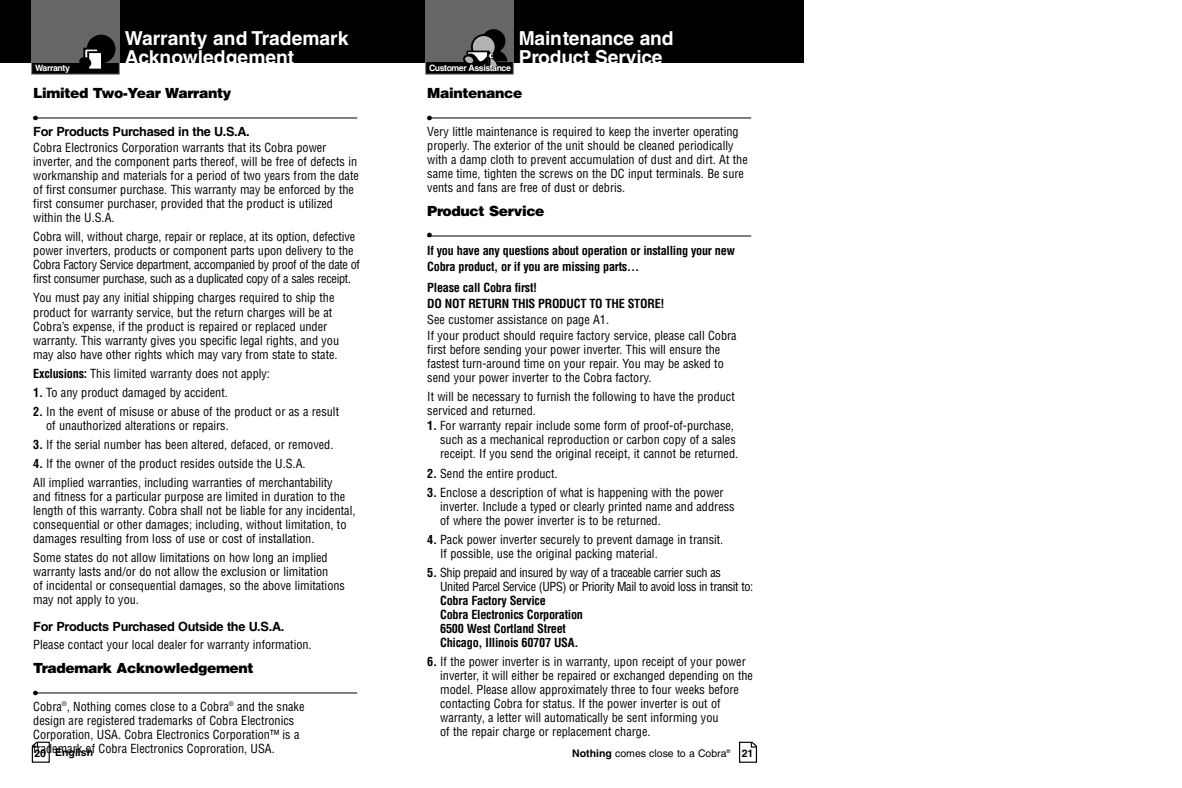
<style>
.page{position:relative;width:1182px;height:788px;background:#fff}
.page>*{position:absolute;margin:0;border:0;box-sizing:border-box;transform-origin:0 0}
.t1{font:700 19.25px/18.4px "Helvetica";color:#fff}
.t2{font:900 14px "Helvetica";letter-spacing:-.025em;color:#000}
.t3{font:700 14px "Helvetica";color:#000}
.t4{font:700 12.6px "Helvetica";letter-spacing:-.02em;color:#000}
.t5{font:condensed 12.25px/14px "Helvetica";color:#000}
.t6{font:700 condensed 12.25px/14px "Helvetica";letter-spacing:-.02em;color:#000}
.t7{font:condensed 12.25px/14px "Helvetica";letter-spacing:-.03em;color:#000}
.t8{font:10.5px "Helvetica";color:#000}
.t9{font:700 10.5px "Helvetica";color:#000}
.t10{font:700 8.75px "Helvetica";letter-spacing:-.05em;color:#fff}
.t11{font:5.25px "Helvetica";color:#000}
.s1{font-weight:700}
</style>
<div class="page">
<div style="left:394px;top:0;width:409px;height:63px;background:#000"></div>
<div style="left:425px;top:0;width:88px;height:63px;background:#666"></div>
<div style="left:426px;top:62px;width:87px;height:12px;background:#000"></div>
<div style="left:425px;top:61px;width:88px;height:14px;border:1px solid #666"></div>
<svg style="left:739px;top:741px;width:18px;height:21px"></svg>
<hr style="left:427px;top:117px;width:324px;height:1px;background:#000">
<hr style="left:427px;top:235px;width:324px;height:1px;background:#000">
<div style="left:481px;top:29px;width:24px;height:24px;background:#000;border-radius:50%"></div>
<div style="left:472px;top:35px;width:23px;height:24px;background:#b2b2b2;border-radius:50%"></div>
<div style="left:471px;top:34px;width:25px;height:26px;border:2px solid #000;border-radius:50%"></div>
<svg style="left:462px;top:49px;width:45px;height:17px"></svg>
<svg style="left:32px;top:741px;width:18px;height:21px"></svg>
<hr style="left:33px;top:117px;width:324px;height:1px;background:#000">
<hr style="left:33px;top:692px;width:324px;height:1px;background:#000">
<div style="left:0;top:0;width:394px;height:63px;background:#000"></div>
<div style="left:32px;top:62px;width:87px;height:12px;background:#000"></div>
<div style="left:31px;top:61px;width:89px;height:14px;border:1px solid #666"></div>
<div style="left:31px;top:0;width:89px;height:63px;background:#666"></div>
<div style="left:88px;top:36px;width:26px;height:26px;background:#000;border-radius:50%"></div>
<div style="left:87px;top:35px;width:28px;height:28px;border:2px solid #000;border-radius:50%"></div>
<div style="left:84px;top:49px;width:14px;height:17px;background:#fff"></div>
<div style="left:83px;top:48px;width:16px;height:19px;border:2px solid #000"></div>
<div style="left:88px;top:52px;width:14px;height:18px;background:#fff"></div>
<div style="left:87px;top:51px;width:16px;height:20px;border:2px solid #000"></div>
<svg style="left:79px;top:56px;width:13px;height:11px"></svg>
<p class="t10" style="left:35px;top:65px;width:36px">Warranty</p>
<h1 class="t1" style="left:125px;top:31px;width:225px">Warranty and Trademark<br>Acknowledgement</h1>
<p class="t10" style="left:429px;top:65px;width:83px">Customer Assistance</p>
<h1 class="t1" style="left:518px;top:31px;width:156px">Maintenance and<br>Product Service</h1>
<p class="t2" style="left:33px;top:88px;width:200px">Limited Two-Year Warranty</p>
<p class="t3" style="left:33px;top:112px;width:6px">•</p>
<p class="t4" style="left:33px;top:127px;width:218px">For Products Purchased in the U.S.A.</p>
<p class="t5" style="left:33px;top:142px;width:327px">Cobra Electronics Corporation warrants that its Cobra power inverter, and the component parts thereof, will be free of defects in workmanship and materials for a period of two years from the date of first consumer purchase. This warranty may be enforced by the first consumer purchaser, provided that the product is utilized within the U.S.A.</p>
<p class="t5" style="left:33px;top:231px;width:328px">Cobra will, without charge, repair or replace, at its option, defective power inverters, products or component parts upon delivery to the Cobra Factory Service department, accompanied by proof of the date of first consumer purchase, such as a duplicated copy of a sales receipt.</p>
<p class="t5" style="left:33px;top:292px;width:307px">You must pay any initial shipping charges required to ship the product for warranty service, but the return charges will be at Cobra’s expense, if the product is repaired or replaced under warranty. This warranty gives you specific legal rights, and you may also have other rights which may vary from state to state.</p>
<p class="t5" style="left:33px;top:367px;width:238px"><span class="s1">Exclusions:</span> This limited warranty does not apply:</p>
<p class="t5" style="left:33px;top:386px;width:196px"><span class="s1">1.</span> To any product damaged by accident.</p>
<p class="t5" style="left:46px;top:405px;width:294px;text-indent:-13px"><span class="s1">2.</span> In the event of misuse or abuse of the product or as a result of unauthorized alterations or repairs.</p>
<p class="t5" style="left:33px;top:438px;width:301px"><span class="s1">3.</span> If the serial number has been altered, defaced, or removed.</p>
<p class="t5" style="left:33px;top:454px;width:301px;line-height:19.1px"><span class="s1">4.</span> If the owner of the product resides outside the U.S.A.<br>All implied warranties, including warranties of merchantability</p>
<p class="t5" style="left:33px;top:490px;width:324px">and fitness for a particular purpose are limited in duration to the length of this warranty. Cobra shall not be liable for any incidental, consequential or other damages; including, without limitation, to damages resulting from loss of use or cost of installation.</p>
<p class="t5" style="left:33px;top:551px;width:313px">Some states do not allow limitations on how long an implied warranty lasts and/or do not allow the exclusion or limitation<br>of incidental or consequential damages, so the above limitations may not apply to you.</p>
<p class="t4" style="left:33px;top:621px;width:252px">For Products Purchased Outside the U.S.A.</p>
<p class="t5" style="left:33px;top:638px;width:280px">Please contact your local dealer for warranty information.</p>
<p class="t2" style="left:33px;top:663px;width:222px">Trademark Acknowledgement</p>
<p class="t3" style="left:33px;top:687px;width:6px">•</p>
<p class="t5" style="left:33px;top:700px;width:273px">Cobra<sup>®</sup>, Nothing comes close to a Cobra<sup>®</sup> and the snake design are registered trademarks of Cobra Electronics Corporation, USA. Cobra Electronics Corporation™ is a trademark of Cobra Electronics Coproration, USA.</p>
<p class="t9" style="left:34px;top:748px;width:60px">20 English</p>
<p class="t2" style="left:427px;top:88px;width:97px">Maintenance</p>
<p class="t3" style="left:427px;top:112px;width:6px">•</p>
<p class="t5" style="left:427px;top:125px;width:322px">Very little maintenance is required to keep the inverter operating properly. The exterior of the unit should be cleaned periodically with a damp cloth to prevent accumulation of dust and dirt. At the same time, tighten the screws on the DC input terminals. Be sure vents and fans are free of dust or debris.</p>
<p class="t2" style="left:427px;top:206px;width:119px">Product Service</p>
<p class="t3" style="left:427px;top:230px;width:6px">•</p>
<p class="t6" style="left:427px;top:244px;width:309px;line-height:15.8px">If you have any questions about operation or installing your new<br>Cobra product, or if you are missing parts…</p>
<p class="t6" style="left:427px;top:281px;width:239px;line-height:15.8px">Please call Cobra first!<br>DO NOT RETURN THIS PRODUCT TO THE STORE!</p>
<p class="t5" style="left:427px;top:312px;width:311px;line-height:16.4px">See customer assistance on page A1.<br>If your product should require factory service, please call Cobra</p>
<p class="t5" style="left:427px;top:343px;width:298px">first before sending your power inverter. This will ensure the fastest turn-around time on your repair. You may be asked to send your power inverter to the Cobra factory.</p>
<p class="t5" style="left:427px;top:390px;width:309px">It will be necessary to furnish the following to have the product serviced and returned.</p>
<p class="t5" style="left:440px;top:420px;width:299px;text-indent:-13px"><span class="s1">1.</span> For warranty repair include some form of proof-of-purchase, such as a mechanical reproduction or carbon copy of a sales receipt. If you send the original receipt, it cannot be returned.</p>
<p class="t5" style="left:427px;top:467px;width:132px"><span class="s1">2.</span> Send the entire product.</p>
<p class="t5" style="left:440px;top:486px;width:296px;text-indent:-13px"><span class="s1">3.</span> Enclose a description of what is happening with the power inverter. Include a typed or clearly printed name and address of where the power inverter is to be returned.</p>
<p class="t5" style="left:440px;top:533px;width:284px;text-indent:-13px"><span class="s1">4.</span> Pack power inverter securely to prevent damage in transit.<br>If possible, use the original packing material.</p>
<p class="t7" style="left:440px;top:566px;width:314px;text-indent:-13px"><span class="s1">5.</span> Ship prepaid and insured by way of a traceable carrier such as<br>United Parcel Service (UPS) or Priority Mail to avoid loss in transit to:</p>
<p class="t6" style="left:440px;top:594px;width:144px">Cobra Factory Service<br>Cobra Electronics Corporation<br>6500 West Cortland Street<br>Chicago, Illinois 60707 USA.</p>
<p class="t5" style="left:440px;top:655px;width:314px;text-indent:-13px"><span class="s1">6.</span> If the power inverter is in warranty, upon receipt of your power inverter, it will either be repaired or exchanged depending on the model. Please allow approximately three to four weeks before contacting Cobra for status. If the power inverter is out of warranty, a letter will automatically be sent informing you<br>of the repair charge or replacement charge.</p>
<p class="t8" style="left:572px;top:749px;width:156px"><span class="s1">Nothing</span> comes close to a Cobra</p>
<p class="t9" style="left:741px;top:749px;width:13px">21</p>
<p class="t11" style="left:726px;top:749px;width:5px">®</p>
</div>
